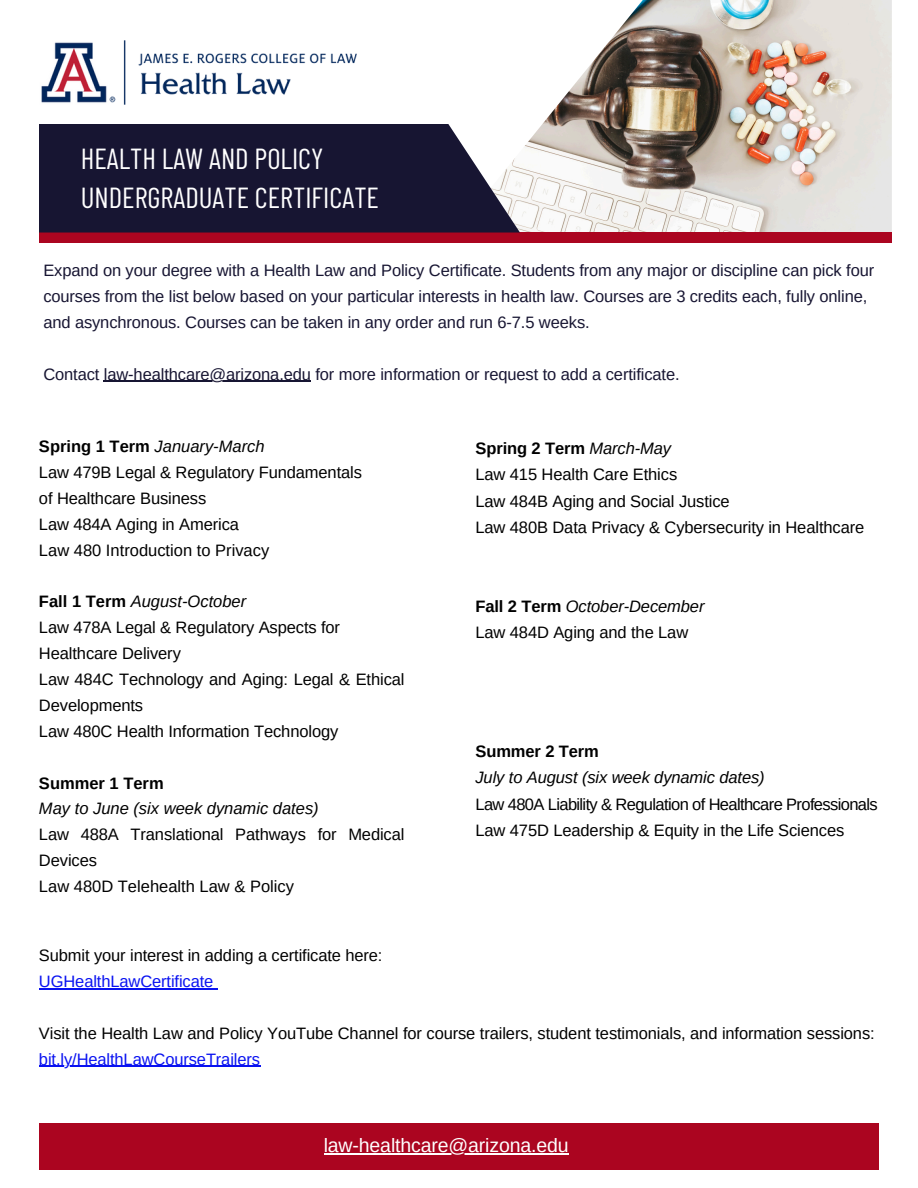
<style>
.page{position:relative;width:918px;height:1188px;background:#fff}
.page>*{position:absolute;margin:0;border:0;box-sizing:border-box;transform-origin:0 0}
.t1{font:28.95px/38.8px "Barlow Condensed";color:#fff}
.t2{font:19.5px "Arimo";letter-spacing:-.005em;color:#fff}
.t3{font:16.5px/25.8px "Arimo";letter-spacing:-.005em;color:#000}
.t4{font:16.5px/25.8px "Arimo";letter-spacing:-.005em;color:#171532}
.t5{font:italic 16.5px "Arimo";color:#000}
.t6{font:16.5px/26.2px "Arimo";letter-spacing:-.04em;color:#000}
.t7{font:16.5px "Arimo";letter-spacing:-.005em;color:#0912f1}
.t8{font:700 16.5px "Arimo";letter-spacing:-.005em;color:#000}
.s1{font-weight:700;font-style:normal}
.s2{font-weight:400;font-style:italic}
</style>
<div class="page">
<img style="left:520px;top:0;width:372px;height:233px">
<div style="left:39px;top:233px;width:853px;height:10px;background:#ab0520"></div>
<svg style="left:39px;top:124px;width:481px;height:109px;background:#25233e"></svg>
<div style="left:39px;top:1123px;width:840px;height:46px;background:#ab0520"></div>
<img style="left:41px;top:40px;width:315px;height:64px">
<hr style="left:104px;top:381px;width:207px;height:1px;background:#171532">
<hr style="left:39px;top:988px;width:174px;height:1px;background:#0912f1">
<hr style="left:39px;top:1066px;width:221px;height:1px;background:#0912f1">
<hr style="left:324px;top:1154px;width:245px;height:1px;background:#fff">
<h1 class="t1" style="left:81px;top:138px;width:300px">HEALTH LAW AND POLICY<br>UNDERGRADUATE CERTIFICATE</h1>
<p class="t4" style="left:43px;top:257px;width:832px">Expand on your degree with a Health Law and Policy Certificate. Students from any major or discipline can pick four courses from the list below based on your particular interests in health law. Courses are 3 credits each, fully online, and asynchronous. Courses can be taken in any order and run 6-7.5 weeks.</p>
<p class="t4" style="left:43px;top:361px;width:638px">Contact law-healthcare@arizona.edu for more information or request to add a certificate.</p>
<p class="t5" style="left:39px;top:437px;width:227px"><span class="s1">Spring 1 Term</span> January-March</p>
<p class="t3" style="left:39px;top:459px;width:325px">Law 479B Legal &amp; Regulatory Fundamentals</p>
<p class="t3" style="left:39px;top:485px;width:169px">of Healthcare Business</p>
<p class="t3" style="left:39px;top:511px;width:201px">Law 484A Aging in America</p>
<p class="t3" style="left:39px;top:537px;width:232px">Law 480 Introduction to Privacy</p>
<p class="t5" style="left:39px;top:592px;width:209px"><span class="s1">Fall 1 Term</span> August-October</p>
<p class="t3" style="left:39px;top:615px;width:303px">Law 478A Legal &amp; Regulatory Aspects for</p>
<p class="t3" style="left:39px;top:641px;width:143px">Healthcare Delivery</p>
<p class="t3" style="left:39px;top:666px;width:367px">Law 484C Technology and Aging: Legal &amp; Ethical<br>Developments</p>
<p class="t3" style="left:39px;top:718px;width:301px">Law 480C Health Information Technology</p>
<p class="t8" style="left:39px;top:774px;width:126px">Summer 1 Term</p>
<p class="t5" style="left:39px;top:799px;width:281px">May to June (six week dynamic dates)</p>
<p class="t3" style="left:39px;top:822px;width:367px">Law 488A Translational Pathways for Medical<br>Devices</p>
<p class="t3" style="left:39px;top:873px;width:257px">Law 480D Telehealth Law &amp; Policy</p>
<p class="t8" style="left:475px;top:439px;width:197px">Spring 2 Term <span class="s2">March-May</span></p>
<p class="t3" style="left:475px;top:462px;width:203px">Law 415 Health Care Ethics</p>
<p class="t3" style="left:475px;top:488px;width:256px">Law 484B Aging and Social Justice</p>
<p class="t3" style="left:475px;top:514px;width:390px">Law 480B Data Privacy &amp; Cybersecurity in Healthcare</p>
<p class="t5" style="left:475px;top:597px;width:231px"><span class="s1">Fall 2 Term</span> October-December</p>
<p class="t3" style="left:475px;top:619px;width:214px">Law 484D Aging and the Law</p>
<p class="t8" style="left:475px;top:742px;width:125px">Summer 2 Term</p>
<h2 class="t5" style="left:475px;top:768px;width:291px">July to August (six week dynamic dates)</h2>
<p class="t6" style="left:475px;top:791px;width:404px">Law 480A Liability &amp; Regulation of Healthcare Professionals<br>Law 475D Leadership &amp; Equity in the Life Sciences</p>
<p class="t3" style="left:39px;top:942px;width:345px">Submit your interest in adding a certificate here:</p>
<p class="t7" style="left:39px;top:972px;width:176px">UGHealthLawCertificate</p>
<p class="t3" style="left:39px;top:1020px;width:837px">Visit the Health Law and Policy YouTube Channel for course trailers, student testimonials, and information sessions:</p>
<p class="t7" style="left:39px;top:1050px;width:223px">bit.ly/HealthLawCourseTrailers</p>
<p class="t2" style="left:324px;top:1135px;width:247px">law-healthcare@arizona.edu</p>
</div>
